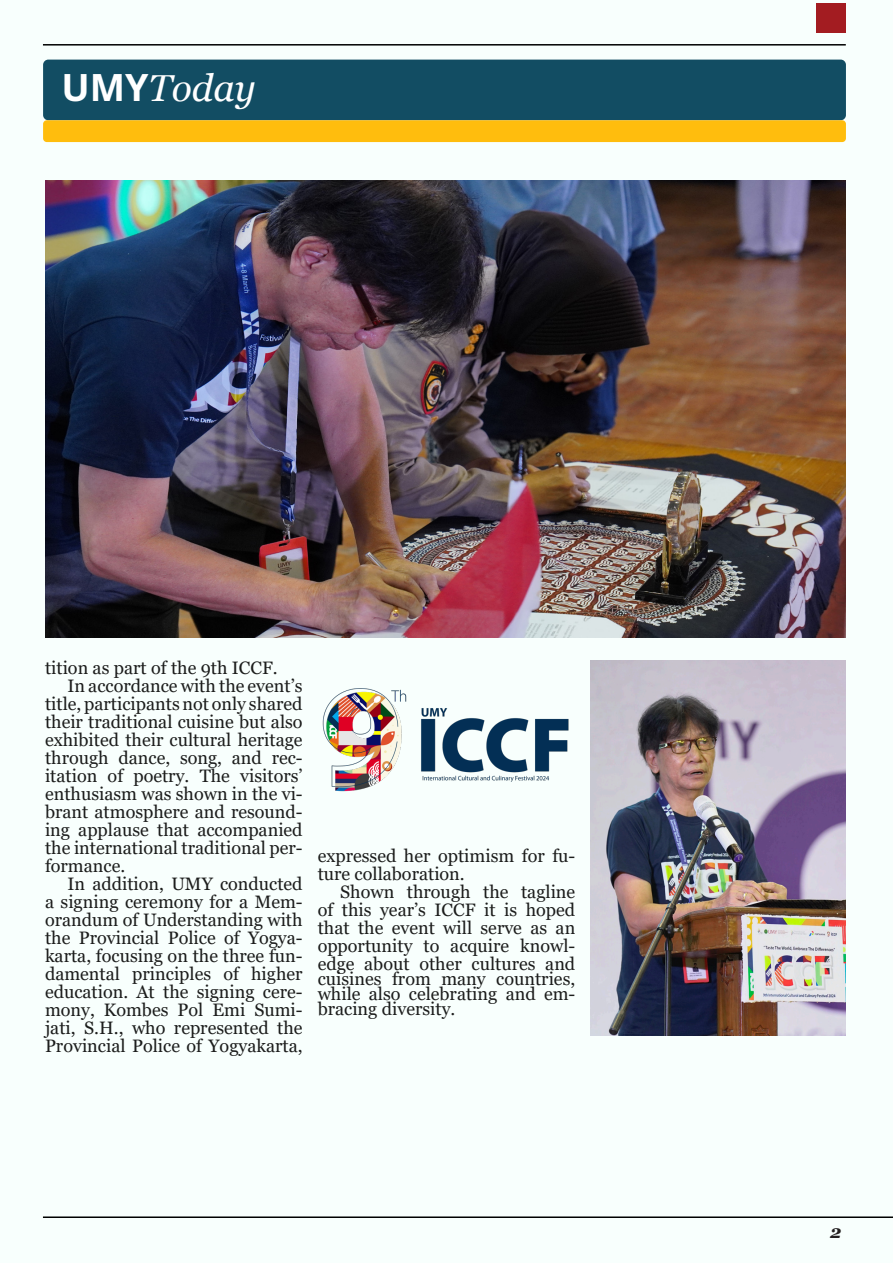
<style>
.page{position:relative;width:893px;height:1263px;background:#f8fffd}
.page>*{position:absolute;margin:0;border:0;box-sizing:border-box;transform-origin:0 0}
.t1{font:italic 37.5px "Georgia";color:#fff}
.t2{font:18px/18px "Georgia";color:#1c1d1c;text-align:justify}
.t3{font:italic 700 18px "Georgia";color:#231f20}
.s1{font-family:"Open Sans";font-weight:700;font-style:normal}
</style>
<div class="page">
<div style="left:816px;top:4px;width:30px;height:29px;background:#a31c21"></div>
<hr style="left:43px;top:44px;width:803px;height:2px;background:#000">
<hr style="left:43px;top:1216px;width:850px;height:2px;background:#000">
<div style="left:43px;top:60px;width:803px;height:60px;background:#124d63;border-radius:5px"></div>
<div style="left:43px;top:120px;width:803px;height:22px;background:#ffbd0d;border-radius:4px"></div>
<img style="left:590px;top:660px;width:256px;height:376px">
<img style="left:45px;top:180px;width:801px;height:458px">
<img style="left:323px;top:688px;width:246px;height:104px">
<h1 class="t1" style="left:61px;top:64px;width:196px"><span class="s1">UMY</span>Today</h1>
<p class="t2" style="left:45px;top:659px;width:234px">tition as part of the 9th ICCF.</p>
<p class="t2" style="left:45px;top:677px;width:259px;text-indent:22px">In accordance with the event’s title, participants not only shared their traditional cuisine but also exhibited their cultural heritage through dance, song, and rec&shy;itation of poetry. The visitors’ enthusiasm was shown in the vi&shy;brant atmosphere and resound&shy;ing applause that accompanied the international traditional per&shy;formance.</p>
<p class="t2" style="left:45px;top:875px;width:259px;text-indent:22px">In addition, UMY conducted a signing ceremony for a Mem&shy;orandum of Understanding with the Provincial Police of Yogya&shy;karta, focusing on the three fun&shy;damental principles of higher education. At the signing cere&shy;mony, Kombes Pol Emi Sumi&shy;jati, S.H., who represented the Provincial Police of Yogyakarta,</p>
<p class="t2" style="left:318px;top:847px;width:259px">expressed her optimism for fu&shy;ture collaboration.</p>
<p class="t2" style="left:318px;top:883px;width:259px;text-indent:22px">Shown through the tagline of this year’s ICCF it is hoped that the event will serve as an opportunity to acquire knowl&shy;edge about other cultures and</p>
<p class="t2" style="left:318px;top:971px;width:259px;line-height:15px">cuisines from many countries, while also celebrating and em&shy;bracing diversity.</p>
<p class="t3" style="left:830px;top:1220px;width:13px">2</p>
</div>
